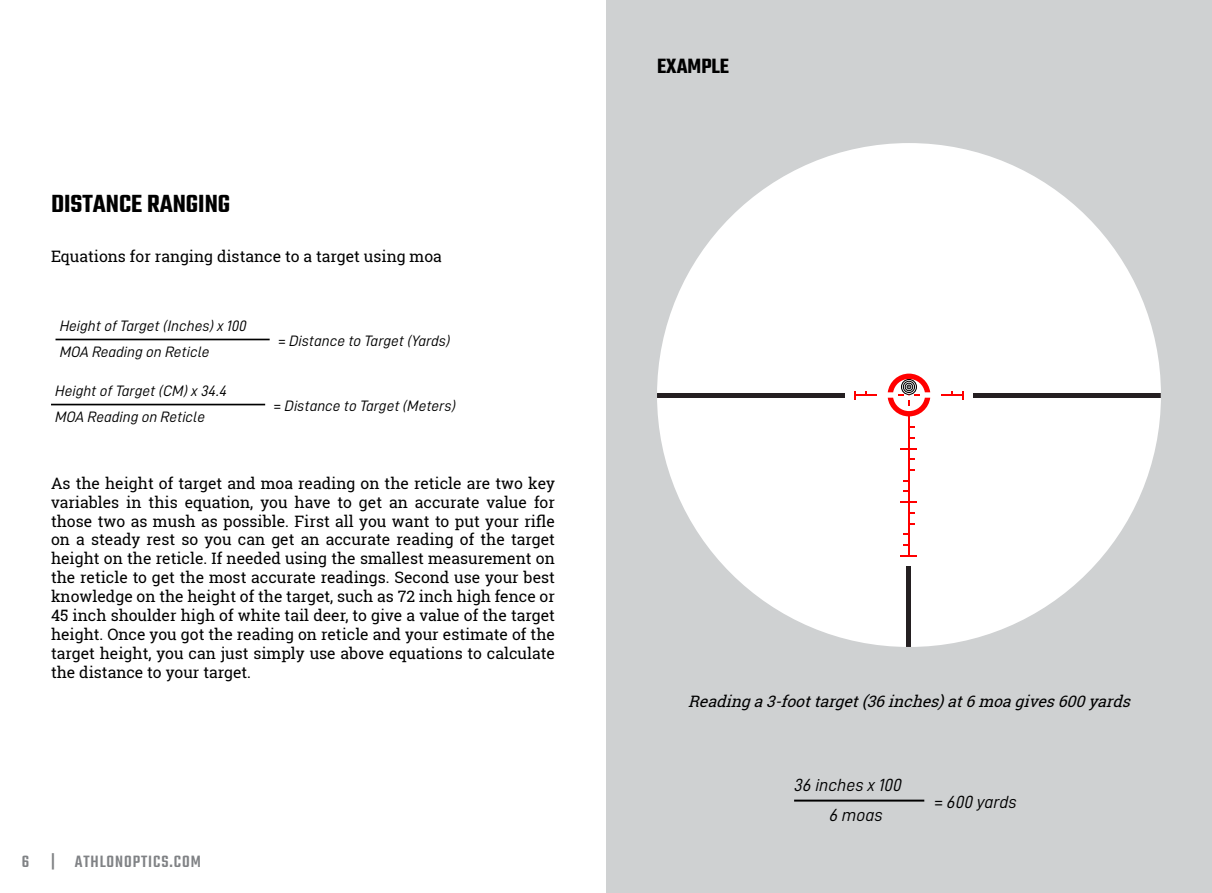
<style>
.page{position:relative;width:1212px;height:893px;background:#fff}
.page>*{position:absolute;margin:0;border:0;box-sizing:border-box;transform-origin:0 0}
.Text_Standard{font:600 27px "Teko";color:#000}
.Text_Standard-2{font:600 22.5px "Teko";color:#000}
.t1{font:500 18px "Teko";letter-spacing:.05em;color:#808285}
.t2{font:17.55px/29.9px "D DIN Italic";color:#000}
.Text_Standard-3{font:15.75px/18.9px "Roboto Slab";color:#000;text-align:justify}
.Text_Standard-4{font:italic 15.75px "Roboto Slab";color:#000}
.t3{font:15.08px/25.9px "D DIN Italic";color:#000}
</style>
<div class="page">
<div style="left:606px;top:0;width:606px;height:893px;background:#cfd1d2"></div>
<hr style="left:794px;top:800px;width:130px;height:2px;background:#000">
<hr style="left:56px;top:339px;width:214px;height:1px;background:#000">
<hr style="left:51px;top:404px;width:214px;height:1px;background:#000">
<div style="left:657px;top:143px;width:504px;height:504px;background:#fff;border-radius:50%"></div>
<svg style="left:901px;top:448px;width:16px;height:1px"></svg>
<svg style="left:901px;top:501px;width:16px;height:2px"></svg>
<hr style="left:973px;top:393px;width:188px;height:4px;background:#241f21">
<svg style="left:941px;top:391px;width:22px;height:8px"></svg>
<hr style="left:657px;top:393px;width:188px;height:4px;background:#241f21">
<hr style="left:907px;top:566px;width:4px;height:81px;background:#241f21">
<svg style="left:855px;top:391px;width:22px;height:8px"></svg>
<svg style="left:901px;top:555px;width:16px;height:1px"></svg>
<hr style="left:908px;top:416px;width:1px;height:140px;background:#f00">
<svg style="left:888px;top:374px;width:42px;height:42px"></svg>
<p class="Text_Standard" style="left:51px;top:187px;width:181px">DISTANCE RANGING</p>
<p class="Text_Standard-3" style="left:51px;top:247px;width:392px">Equations for ranging distance to a target using moa</p>
<p class="t3" style="left:60px;top:312px;width:188px">Height of Target (Inches) x 100<br>MOA Reading on Reticle</p>
<p class="t3" style="left:55px;top:378px;width:173px">Height of Target (CM) x 34.4<br>MOA Reading on Reticle</p>
<p class="t3" style="left:278px;top:328px;width:174px">= Distance to Target (Yards)</p>
<p class="t3" style="left:274px;top:393px;width:184px">= Distance to Target (Meters)</p>
<p class="Text_Standard-3" style="left:51px;top:473px;width:505px">As the height of target and moa reading on the reticle are two key variables in this equation, you have to get an accurate value for those two as mush as possible. First all you want to put your rifle on a steady rest so you can get an accurate reading of the target height on the reticle. If needed using the smallest measurement on the reticle to get the most accurate readings. Second use your best knowledge on the height of the target, such as 72 inch high fence or 45 inch shoulder high of white tail deer, to give a value of the target height. Once you got the reading on reticle and your estimate of the target height, you can just simply use above equations to calculate the distance to your target.</p>
<p class="t1" style="left:22px;top:851px;width:181px">6 | ATHLONOPTICS.COM</p>
<p class="Text_Standard-2" style="left:657px;top:52px;width:74px">EXAMPLE</p>
<p class="Text_Standard-4" style="left:688px;top:690px;width:449px">Readinga3-foottarget(36inches)at6moagives600yards</p>
<p class="t2" style="left:829px;top:769px;width:74px;text-indent:-35px">36 inches x 100<br>6 moas</p>
<p class="t2" style="left:934px;top:787px;width:84px">= 600 yards</p>
</div>
